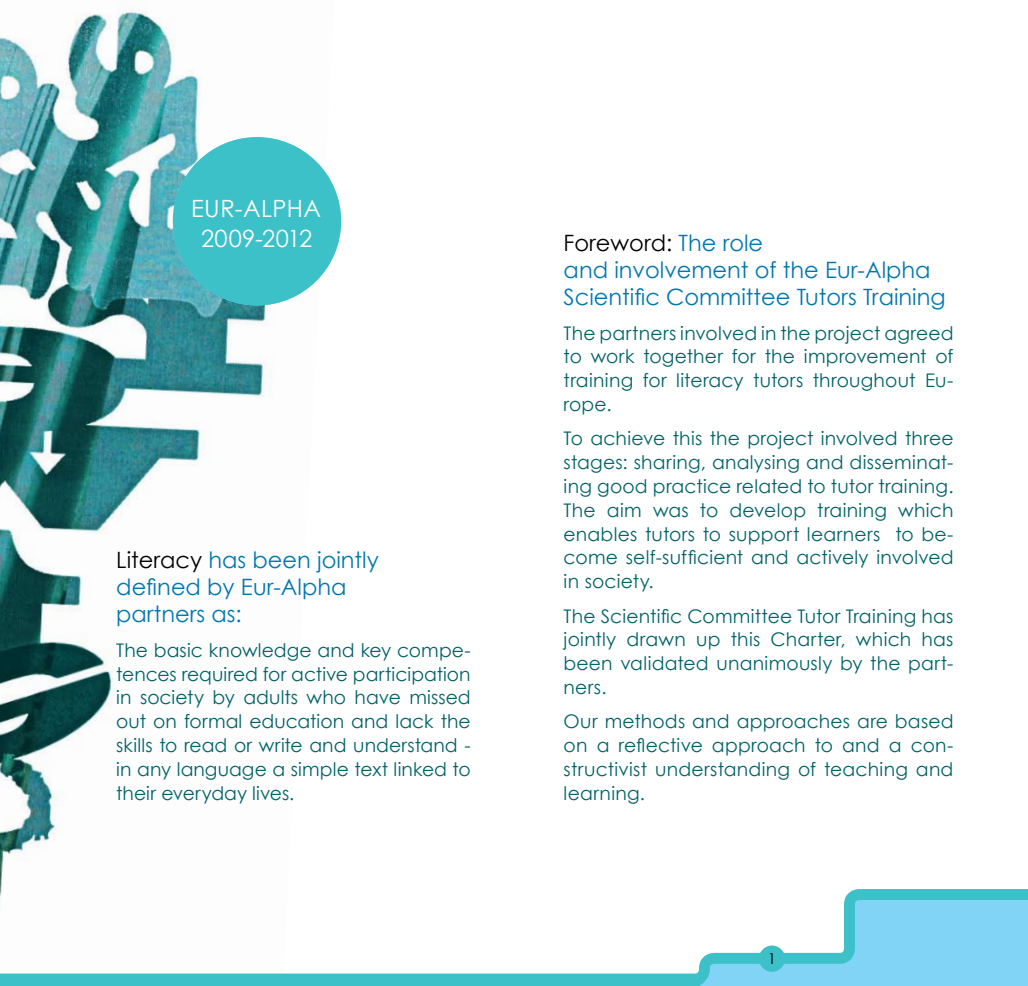
<style>
.page{position:relative;width:1028px;height:986px;background:#fff}
.page>*{position:absolute;margin:0;border:0;box-sizing:border-box;transform-origin:0 0}
.t1{font:23.75px/30px "Century Gothic";letter-spacing:.015em;color:#fff;text-align:center}
.t2{font:22.5px/27px "Century Gothic";color:#0077ae}
.t3{font:18.75px/23.8px "Century Gothic";letter-spacing:.01em;color:#006368;text-align:justify}
.t4{font:15px "Century Gothic";color:#000}
.s1{color:#000}
</style>
<div class="page">
<img style="left:0;top:9px;width:334px;height:879px">
<svg style="left:0;top:888px;width:1028px;height:96px"></svg>
<div style="left:759px;top:945px;width:26px;height:26px;background:#3dc1c9;border-radius:50%"></div>
<div style="left:173px;top:137px;width:168px;height:168px;background:#3dc1c9;border-radius:50%"></div>
<div style="left:0;top:979px;width:705px;height:6px;background:#3dc1c9"></div>
<p class="t1" style="left:191px;top:193px;width:123px">Eur-Alpha<br>2009-2012</p>
<p class="t1" style="left:191px;top:199px;width:122px">Eur-Alpha<br>2009-2012</p>
<p class="t2" style="left:116px;top:546px;width:264px"><span class="s1">Literacy</span> has been jointly defined by Eur-Alpha partners as:</p>
<p class="t3" style="left:116px;top:637px;width:356px">The basic knowledge and key compe&shy;tences required for active participation in society by adults who have missed out on formal education and lack the skills to read or write and understand - in any language a simple text linked to their everyday lives.</p>
<p class="t2" style="left:563px;top:229px;width:383px"><span class="s1">Foreword:</span> The role<br>and involvement of the Eur‑Alpha<br>Scientific Committee Tutors Training</p>
<p class="t3" style="left:563px;top:320px;width:391px">The partners involved in the project agreed to work together for the improvement of training for literacy tutors throughout Eu&shy;rope.</p>
<p class="t3" style="left:563px;top:426px;width:391px">To achieve this the project involved three stages: sharing, analysing and disseminat&shy;ing good practice related to tutor training.<br>The aim was to develop training which enables tutors to support learners to be&shy;come self-sufficient and actively involved in society.</p>
<p class="t3" style="left:563px;top:603px;width:391px">The Scientific Committee Tutor Training has jointly drawn up this Charter, which has been validated unanimously by the part&shy;ners.</p>
<p class="t3" style="left:563px;top:709px;width:391px">Our methods and approaches are based on a reflective approach to and a con&shy;structivist understanding of teaching and learning.</p>
<p class="t4" style="left:768px;top:948px;width:10px">1</p>
</div>
